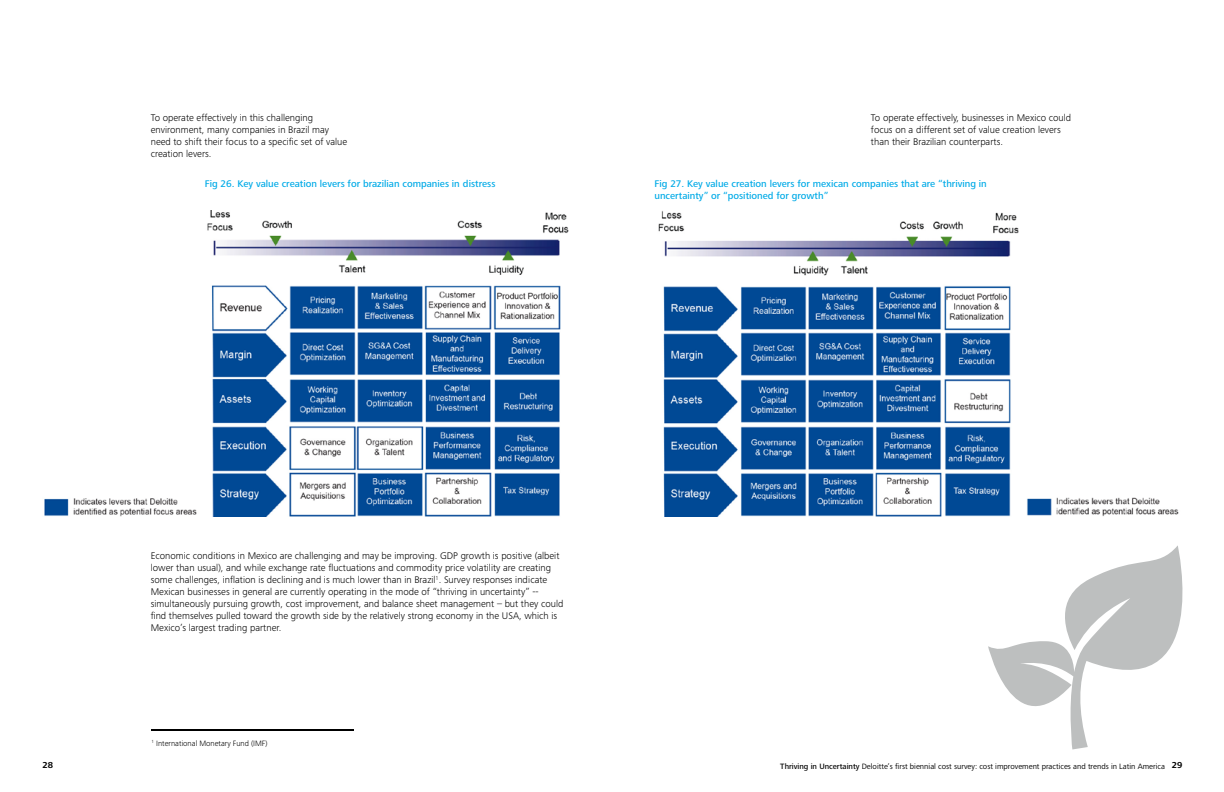
<style>
.page{position:relative;width:1224px;height:792px;background:#fff}
.page>*{position:absolute;margin:0;border:0;box-sizing:border-box;transform-origin:0 0}
.t1{font:300 10px/12px "Frutiger Next Pro";color:#000}
.t2{font:500 10px/12px "Frutiger Next Pro";color:#00aae7}
.t3{font:700 9px "Frutiger Next Pro";color:#000}
.t4{font:8px "Frutiger Next Pro";color:#000}
.t5{font:300 8px "Frutiger Next Pro";color:#000}
.s1{font-weight:500}
.s2{font-weight:700;font-size:9px}
</style>
<div class="page">
<hr style="left:152px;top:729px;width:202px;height:2px;background:#000">
<svg style="left:988px;top:545px;width:195px;height:204px"></svg>
<img style="left:44px;top:211px;width:525px;height:306px">
<img style="left:658px;top:211px;width:521px;height:305px">
<p class="t1" style="left:151px;top:111px;width:198px">To operate effectively in this challenging environment, many companies in Brazil may need to shift their focus to a specific set of value creation levers.</p>
<p class="t2" style="left:205px;top:177px;width:292px">Fig 26. Key value creation levers for brazilian companies in distress</p>
<p class="t1" style="left:871px;top:111px;width:202px">To operate effectively, businesses in Mexico could focus on a different set of value creation levers than their Brazilian counterparts.</p>
<p class="t2" style="left:655px;top:177px;width:334px">Fig 27. Key value creation levers for mexican companies that are “thriving in uncertainty” or “positioned for growth”</p>
<p class="t1" style="left:151px;top:550px;width:414px">Economic conditions in Mexico are challenging and may be improving. GDP growth is positive (albeit lower than usual), and while exchange rate fluctuations and commodity price volatility are creating some challenges, inflation is declining and is much lower than in Brazil<sup>1</sup>. Survey responses indicate Mexican businesses in general are currently operating in the mode of “thriving in uncertainty” -- simultaneously pursuing growth, cost improvement, and balance sheet management – but they could find themselves pulled toward the growth side by the relatively strong economy in the USA, which is Mexico’s largest trading partner.</p>
<p class="t5" style="left:152px;top:739px;width:117px"><sup>1</sup> International Monetary Fund (IMF)</p>
<p class="t3" style="left:42px;top:760px;width:12px">28</p>
<p class="t4" style="left:780px;top:761px;width:404px"><span class="s1">Thriving in Uncertainty</span> Deloitte’s first biennial cost survey: cost improvement practices and trends in Latin America <span class="s2">29</span></p>
</div>
